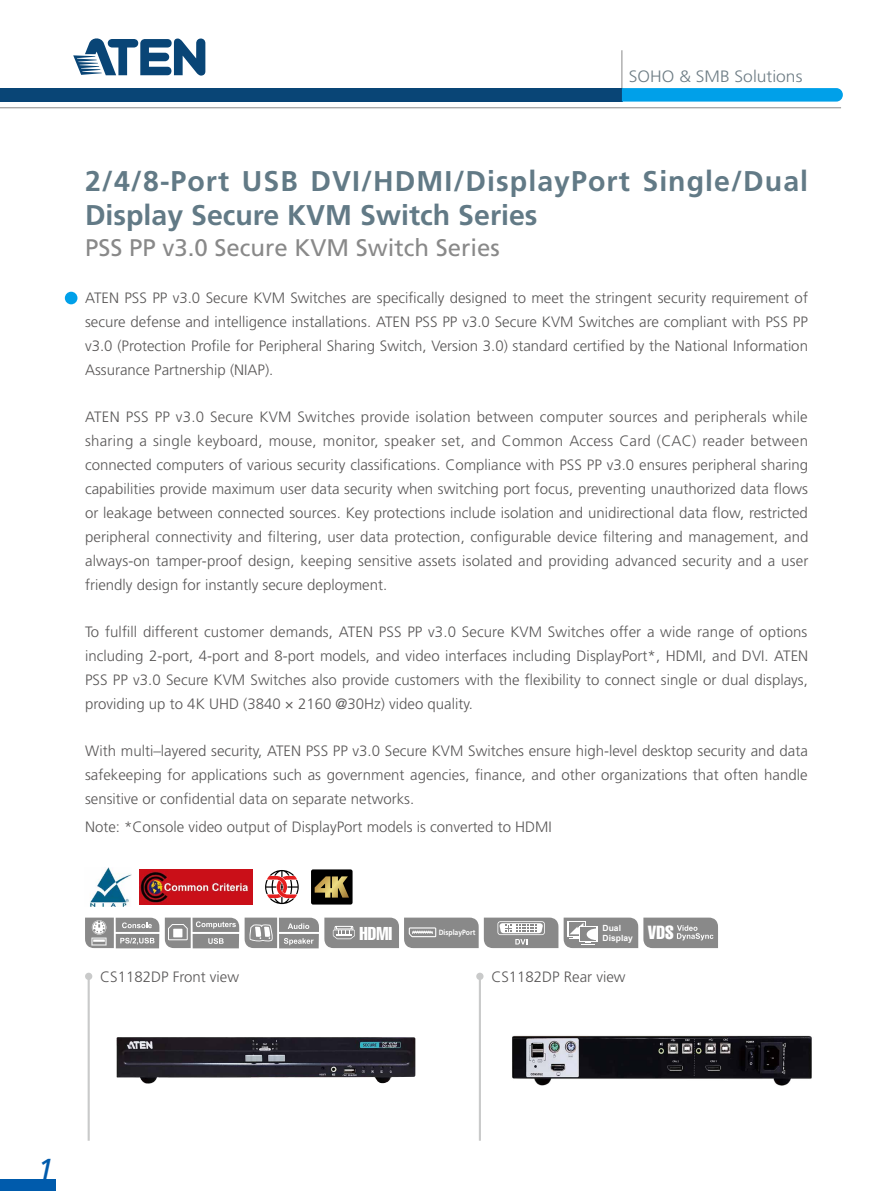
<style>
.page{position:relative;width:893px;height:1191px;background:#fff}
.page>*{position:absolute;margin:0;border:0;box-sizing:border-box;transform-origin:0 0}
.t1{font:italic 30.3px "Frutiger";color:#005bac}
.t2{font:700 28.5px/34.2px "Frutiger";letter-spacing:.035em;color:#627a86}
.t3{font:24px "Frutiger";color:#898989}
.t4{font:extra-condensed 18.45px "Helvetica";color:#fff}
.t5{font:extra-condensed 18.15px "Helvetica";color:#fff}
.t6{font:300 16.5px "Frutiger";color:#6e7d85;scale:1.06 1}
.t7{font:300 15px/24px "Frutiger";color:#595757;text-align:justify}
.t8{font:700 8.55px/10.2px "Arial";color:#fff}
.t9{font:700 7.5px "Frutiger";color:#fff;scale:.9 1}
</style>
<div class="page">
<svg style="left:73px;top:38px;width:132px;height:38px"></svg>
<hr style="left:621px;top:50px;width:1px;height:39px;background:#898989">
<div style="left:0;top:88px;width:622px;height:14px;background:#094576"></div>
<hr style="left:0;top:107px;width:841px;height:1px;background:#898989">
<svg style="left:622px;top:88px;width:221px;height:14px;background:#0aa3e9"></svg>
<div style="left:0;top:1179px;width:55px;height:12px;background:#005bac"></div>
<div style="left:65px;top:292px;width:12px;height:12px;background:#00a0e9;border-radius:50%"></div>
<div style="left:476px;top:972px;width:8px;height:8px;background:#c9caca;border-radius:50%"></div>
<hr style="left:479px;top:977px;width:2px;height:163px;background:#c9caca">
<img style="left:512px;top:1035px;width:300px;height:51px">
<img style="left:116px;top:1037px;width:299px;height:47px">
<div style="left:85px;top:972px;width:7px;height:8px;background:#c9caca;border-radius:50%"></div>
<hr style="left:88px;top:977px;width:2px;height:163px;background:#c9caca">
<img style="left:140px;top:869px;width:113px;height:35px">
<svg style="left:265px;top:870px;width:34px;height:34px"></svg>
<img style="left:89px;top:868px;width:42px;height:38px">
<div style="left:311px;top:869px;width:42px;height:35px;background:#000;border-radius:2px"></div>
<svg style="left:315px;top:876px;width:34px;height:21px"></svg>
<svg style="left:85px;top:917px;width:74px;height:31px;background:#a6a6a6"></svg>
<svg style="left:165px;top:917px;width:74px;height:31px;background:#a2a2a2"></svg>
<svg style="left:245px;top:917px;width:313px;height:31px;background:#9f9f9f"></svg>
<svg style="left:564px;top:917px;width:154px;height:31px;background:#9b9b9b"></svg>
<p class="t6" style="left:629px;top:67px;width:165px">SOHO &amp; SMB Solutions</p>
<h2 class="t2" style="left:85px;top:164px;width:725px">2/4/8-Port USB DVI/HDMI/DisplayPort Single/Dual<br>Display Secure KVM Switch Series</h2>
<h3 class="t3" style="left:85px;top:233px;width:416px">PSS PP v3.0 Secure KVM Switch Series</h3>
<p class="t7" style="left:85px;top:285px;width:724px">ATEN PSS PP v3.0 Secure KVM Switches are specifically designed to meet the stringent security requirement of secure defense and intelligence installations. ATEN PSS PP v3.0 Secure KVM Switches are compliant with PSS PP v3.0 (Protection Profile for Peripheral Sharing Switch, Version 3.0) standard certified by the National Information Assurance Partnership (NIAP).</p>
<p class="t7" style="left:85px;top:404px;width:725px">ATEN PSS PP v3.0 Secure KVM Switches provide isolation between computer sources and peripherals while sharing a single keyboard, mouse, monitor, speaker set, and Common Access Card (CAC) reader between connected computers of various security classifications. Compliance with PSS PP v3.0 ensures peripheral sharing capabilities provide maximum user data security when switching port focus, preventing unauthorized data flows or leakage between connected sources. Key protections include isolation and unidirectional data flow, restricted peripheral connectivity and filtering, user data protection, configurable device filtering and management, and always-on tamper-proof design, keeping sensitive assets isolated and providing advanced security and a user friendly design for instantly secure deployment.</p>
<p class="t7" style="left:85px;top:619px;width:725px">To fulfill different customer demands, ATEN PSS PP v3.0 Secure KVM Switches offer a wide range of options including 2-port, 4-port and 8-port models, and video interfaces including DisplayPort*, HDMI, and DVI. ATEN PSS PP v3.0 Secure KVM Switches also provide customers with the flexibility to connect single or dual displays, providing up to 4K UHD (3840 × 2160 @30Hz) video quality.</p>
<p class="t7" style="left:85px;top:738px;width:724px">With multi–layered security, ATEN PSS PP v3.0 Secure KVM Switches ensure high-level desktop security and data safekeeping for applications such as government agencies, finance, and other organizations that often handle sensitive or confidential data on separate networks.</p>
<p class="t7" style="left:85px;top:814px;width:468px">Note: *Console video output of DisplayPort models is converted to HDMI</p>
<p class="t5" style="left:360px;top:923px;width:34px">HDMI</p>
<p class="t8" style="left:603px;top:922px;width:32px">Dual<br>Display</p>
<p class="t9" style="left:439px;top:927px;width:42px">DisplayPort</p>
<p class="t4" style="left:648px;top:922px;width:27px">VDS</p>
<p class="t7" style="left:100px;top:965px;width:140px">CS1182DP Front view</p>
<p class="t7" style="left:491px;top:965px;width:136px">CS1182DP Rear view</p>
<h1 class="t1" style="left:38px;top:1152px;width:18px">1</h1>
</div>
